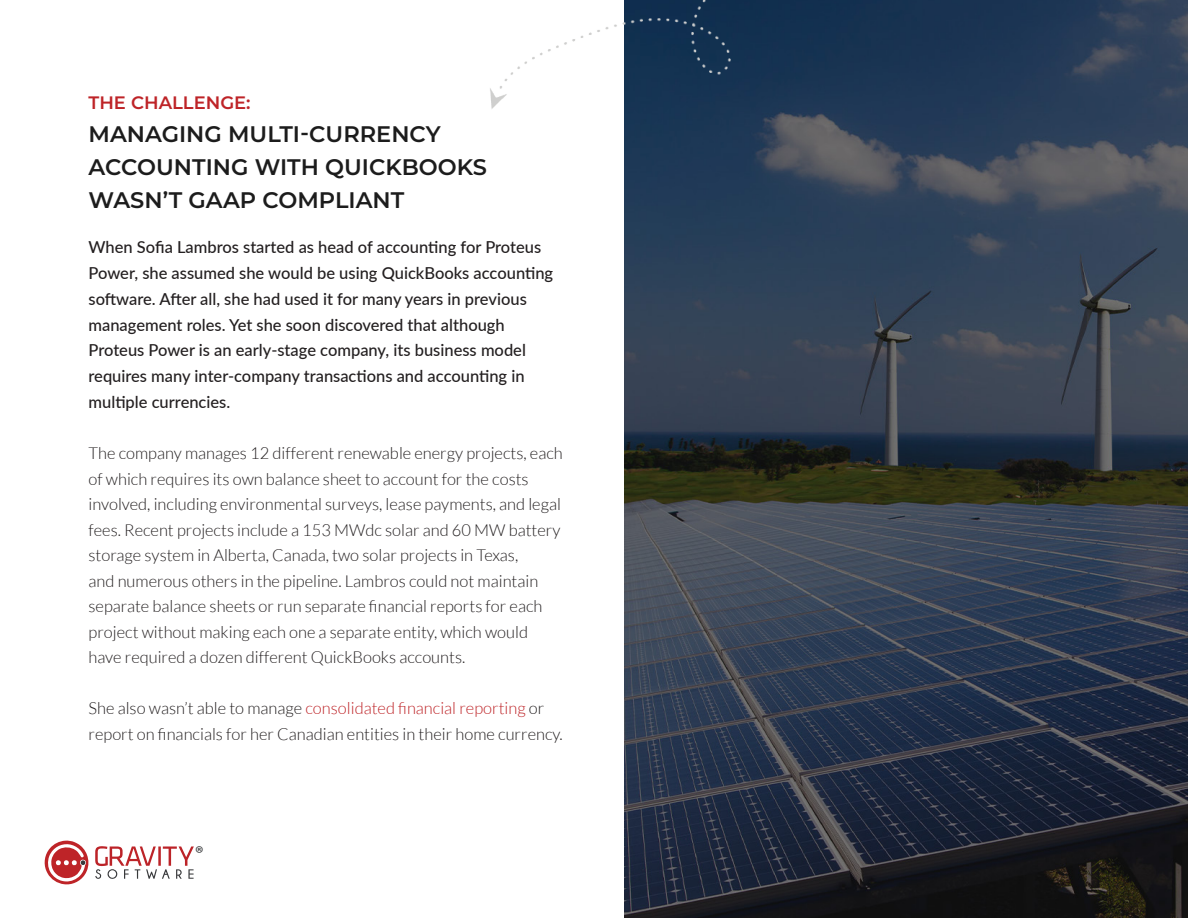
<style>
.page{position:relative;width:1188px;height:918px;background:#fff}
.page>*{position:absolute;margin:0;border:0;box-sizing:border-box;transform-origin:0 0}
.t1{font:600 22.5px/33px "Montserrat";color:#1c1c1c}
.t2{font:20.25px "Myriad Pro";color:#38393b}
.t3{font:600 18px "Montserrat";color:#be2428}
.t4{font:300 16.5px/25.5px "Lato";color:#231f20}
.t5{font:500 16.5px/25.8px "Lato";color:#231f20}
.s1{color:#be2428}
</style>
<div class="page">
<img style="left:624px;top:0;width:564px;height:918px">
<img style="left:490px;top:0;width:314px;height:117px">
<svg style="left:95px;top:846px;width:99px;height:33px"></svg>
<svg style="left:44px;top:840px;width:45px;height:45px"></svg>
<p class="t3" style="left:89px;top:90px;width:164px">THE CHALLENGE:</p>
<p class="t1" style="left:89px;top:117px;width:354px">MANAGING MULTI-CURRENCY</p>
<p class="t1" style="left:89px;top:150px;width:400px">ACCOUNTING WITH QUICKBOOKS<br>WASN’T GAAP COMPLIANT</p>
<p class="t5" style="left:89px;top:234px;width:466px">When Sofia Lambros started as head of accounting for Proteus Power, she assumed she would be using QuickBooks accounting software. After all, she had used it for many years in previous management roles. Yet she soon discovered that although Proteus Power is an early-stage company, its business model requires many inter-company transactions and accounting in multiple currencies.</p>
<p class="t4" style="left:89px;top:440px;width:476px">The company manages 12 different renewable energy projects, each of which requires its own balance sheet to account for the costs involved, including environmental surveys, lease payments, and legal fees. Recent projects include a 153 MWdc solar and 60 MW battery storage system in Alberta, Canada, two solar projects in Texas,<br>and numerous others in the pipeline. Lambros could not maintain separate balance sheets or run separate financial reports for each project without making each one a separate entity, which would have required a dozen different QuickBooks accounts.</p>
<p class="t4" style="left:89px;top:695px;width:476px">She also wasn’t able to manage <span class="s1">consolidated financial reporting</span> or report on financials for her Canadian entities in their home currency.</p>
<p class="t2" style="left:195px;top:841px;width:10px">®</p>
</div>
